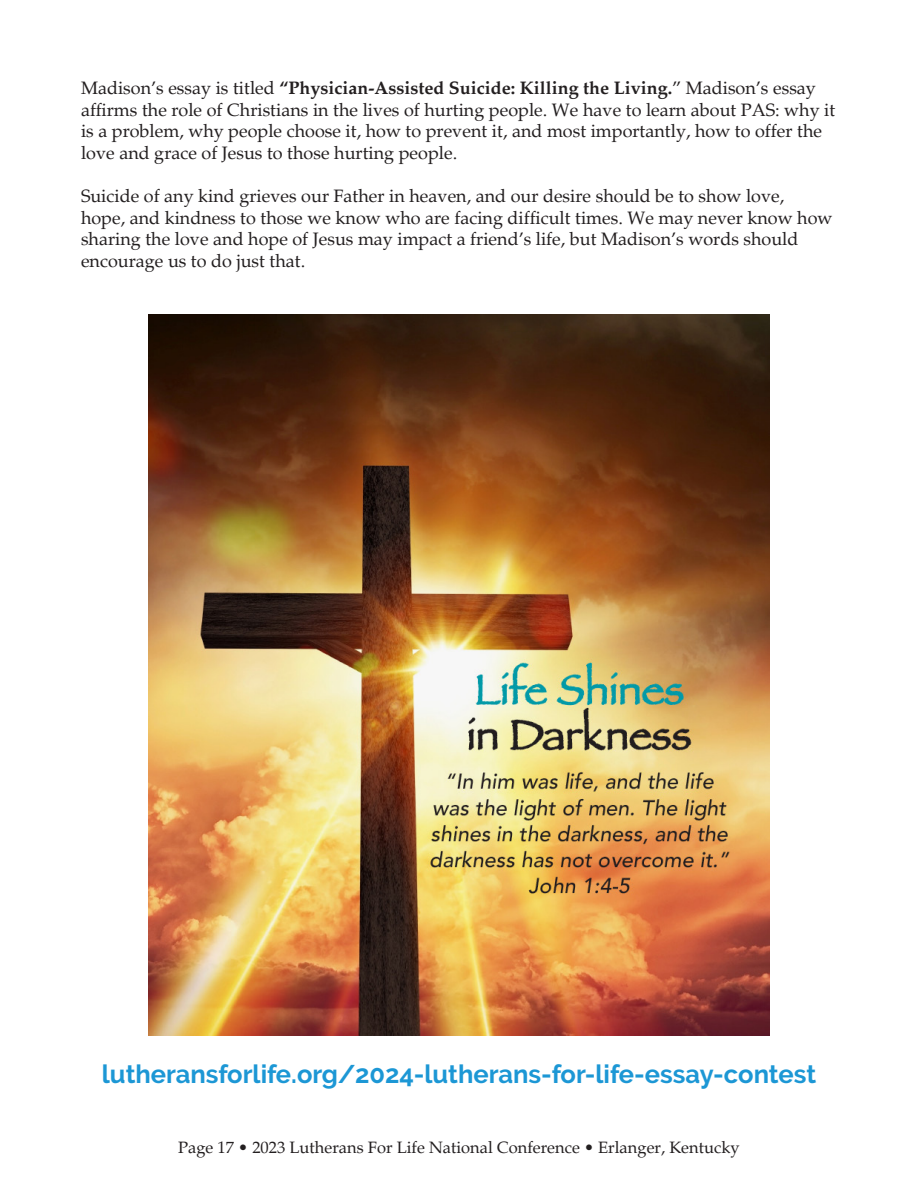
<style>
.page{position:relative;width:918px;height:1188px;background:#fff}
.page>*{position:absolute;margin:0;border:0;box-sizing:border-box;transform-origin:0 0}
.heading_1{font:700 25.5px "Raleway";color:#1c97d5}
.No_Spacing{font:18px/21.6px "Palatino";color:#231f20}
.t1{font:16.5px "Palatino";color:#231f20}
.s1{font-weight:700}
</style>
<div class="page">
<img style="left:148px;top:314px;width:622px;height:722px">
<p class="No_Spacing" style="left:81px;top:77px;width:756px">Madison’s essay is titled <span class="s1">“Physician-Assisted Suicide: Killing the Living.</span>” Madison’s essay affirms the role of Christians in the lives of hurting people. We have to learn about PAS: why it is a problem, why people choose it, how to prevent it, and most importantly, how to offer the love and grace of Jesus to those hurting people.</p>
<p class="No_Spacing" style="left:81px;top:185px;width:753px">Suicide of any kind grieves our Father in heaven, and our desire should be to show love, hope, and kindness to those we know who are facing difficult times. We may never know how sharing the love and hope of Jesus may impact a friend’s life, but Madison’s words should encourage us to do just that.</p>
<p class="heading_1" style="left:102px;top:1059px;width:716px">lutheransforlife.org/2024-lutherans-for-life-essay-contest</p>
<p class="t1" style="left:178px;top:1138px;width:563px">Page 17 <span class="s1">•</span> 2023 Lutherans For Life National Conference • Erlanger, Kentucky</p>
</div>
